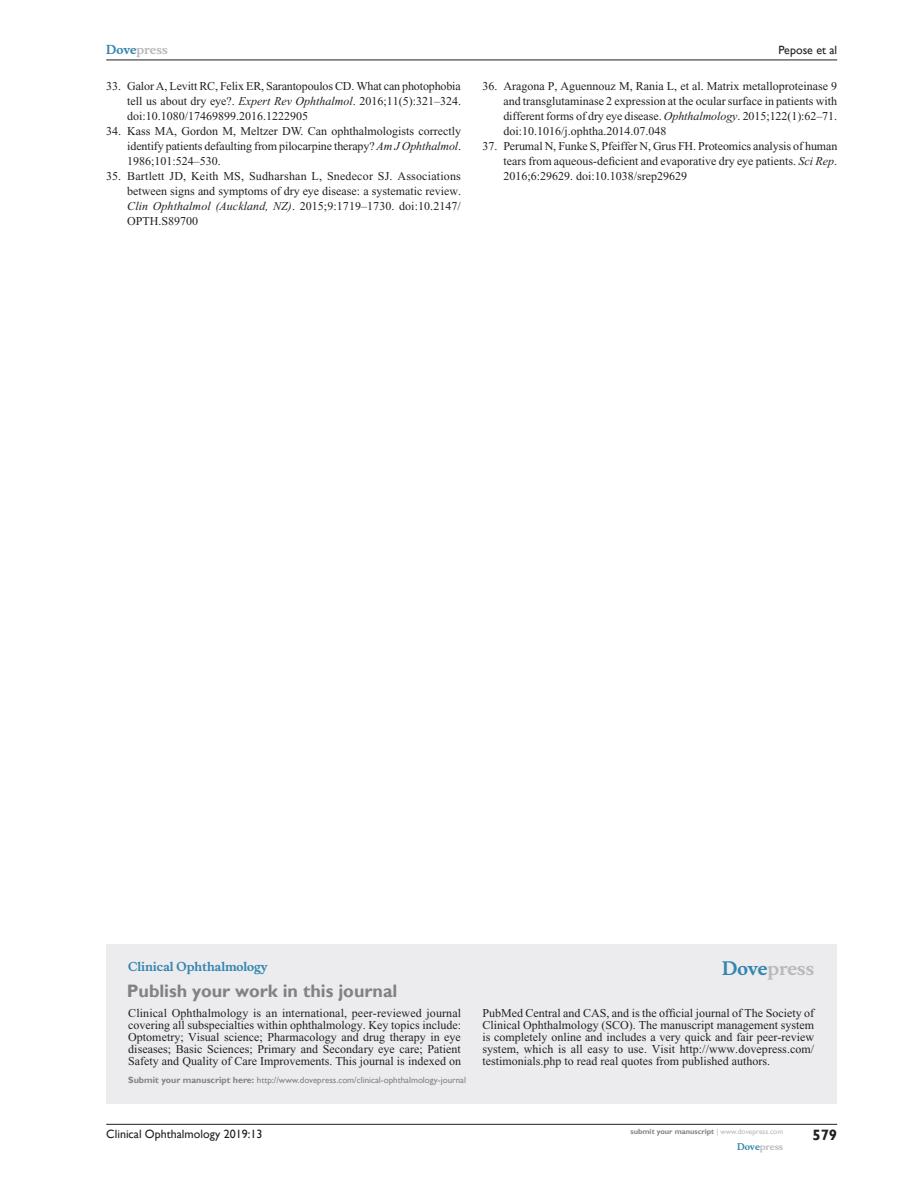
<style>
.page{position:relative;width:918px;height:1188px;background:#fff}
.page>*{position:absolute;margin:0;border:0;box-sizing:border-box;transform-origin:0 0}
.t1{font:700 18px "Gill Sans";color:#808285}
.t2{font:700 18px "Musee";color:#b8b9bc}
.t3{font:700 15px "Gill Sans";color:#231f20}
.RefNL2{font:12px/15px "Times New Roman";color:#231f20;text-align:justify}
.t4{font:12px "Gill Sans";color:#231f20}
.t5{font:700 12px "Musee";color:#3485ae}
.t6{font:700 12px "Musee";color:#b8b9bc}
.t7{font:9px "Gill Sans";color:#808285}
.t8{font:700 9px "Musee";color:#b8b9bc}
.t9{font:700 7.5px "Gill Sans";color:#808285}
.s1{color:#3485ae}
.s2{font-style:italic}
.s3{font-weight:700}
.s4{font-weight:400;color:#b8b9bc}
</style>
<div class="page">
<div style="left:106px;top:944px;width:731px;height:159px;background:#ececee"></div>
<hr style="left:106px;top:1124px;width:731px;height:1px;background:#231f20">
<hr style="left:106px;top:60px;width:731px;height:1px;background:#231f20">
<p class="t6" style="left:106px;top:43px;width:63px"><span class="s1">Dove</span>press</p>
<p class="RefNL2" style="left:127px;top:79px;width:335px;text-indent:-21px">33. Galor A, Levitt RC, Felix ER, Sarantopoulos CD. What can photophobia tell us about dry eye?. <span class="s2">Expert Rev Ophthalmol</span>. 2016;11(5):321–324. doi:10.1080/17469899.2016.1222905</p>
<p class="RefNL2" style="left:127px;top:124px;width:335px;text-indent:-21px">34. Kass MA, Gordon M, Meltzer DW. Can ophthalmologists correctly identify patients defaulting from pilocarpine therapy? <span class="s2">Am J Ophthalmol</span>.<br>1986;101:524–530.</p>
<p class="RefNL2" style="left:127px;top:169px;width:335px;text-indent:-21px">35. Bartlett JD, Keith MS, Sudharshan L, Snedecor SJ. Associations between signs and symptoms of dry eye disease: a systematic review.<br><span class="s2">Clin Ophthalmol (Auckland, NZ)</span>. 2015;9:1719–1730. doi:10.2147/ OPTH.S89700</p>
<p class="t4" style="left:779px;top:43px;width:60px">Pepose et al</p>
<p class="RefNL2" style="left:503px;top:79px;width:335px;text-indent:-21px">36. Aragona P, Aguennouz M, Rania L, et al. Matrix metalloproteinase 9 and transglutaminase 2 expression at the ocular surface in patients with different forms of dry eye disease. <span class="s2">Ophthalmology</span>. 2015;122(1):62–71. doi:10.1016/j.ophtha.2014.07.048</p>
<p class="RefNL2" style="left:503px;top:139px;width:335px;text-indent:-21px">37. Perumal N, Funke S, Pfeiffer N, Grus FH. Proteomics analysis of human tears from aqueous-deficient and evaporative dry eye patients. <span class="s2">Sci Rep</span>.<br>2016;6:29629. doi:10.1038/srep29629</p>
<p class="t5" style="left:128px;top:959px;width:141px">Clinical Ophthalmology</p>
<h1 class="t1" style="left:127px;top:980px;width:272px">Publish your work in this journal</h1>
<h1 class="t2" style="left:722px;top:958px;width:94px"><span class="s1">Dove</span>press</h1>
<p class="RefNL2" style="left:128px;top:1007px;width:334px;line-height:12px">Clinical Ophthalmology is an international, peer-reviewed journal covering all subspecialties within ophthalmology. Key topics include:<br>Optometry; Visual science; Pharmacology and drug therapy in eye diseases; Basic Sciences; Primary and Secondary eye care; Patient Safety and Quality of Care Improvements. This journal is indexed on</p>
<p class="RefNL2" style="left:482px;top:1007px;width:333px;line-height:12px">PubMed Central and CAS, and is the official journal of The Society of Clinical Ophthalmology (SCO). The manuscript management system is completely online and includes a very quick and fair peer-review system, which is all easy to use. Visit http://www.dovepress.com/ testimonials.php to read real quotes from published authors.</p>
<p class="t7" style="left:128px;top:1075px;width:339px"><span class="s3">Submit your manuscript here:</span> http://www.dovepress.com/clinical-ophthalmology-journal</p>
<p class="t4" style="left:106px;top:1127px;width:158px">Clinical Ophthalmology 2019:13</p>
<p class="t9" style="left:631px;top:1127px;width:154px">submit your manuscript <span class="s4">| www.dovepress.com</span></p>
<p class="t8" style="left:737px;top:1141px;width:48px"><span class="s1">Dove</span>press</p>
<p class="t3" style="left:812px;top:1126px;width:26px">579</p>
</div>
